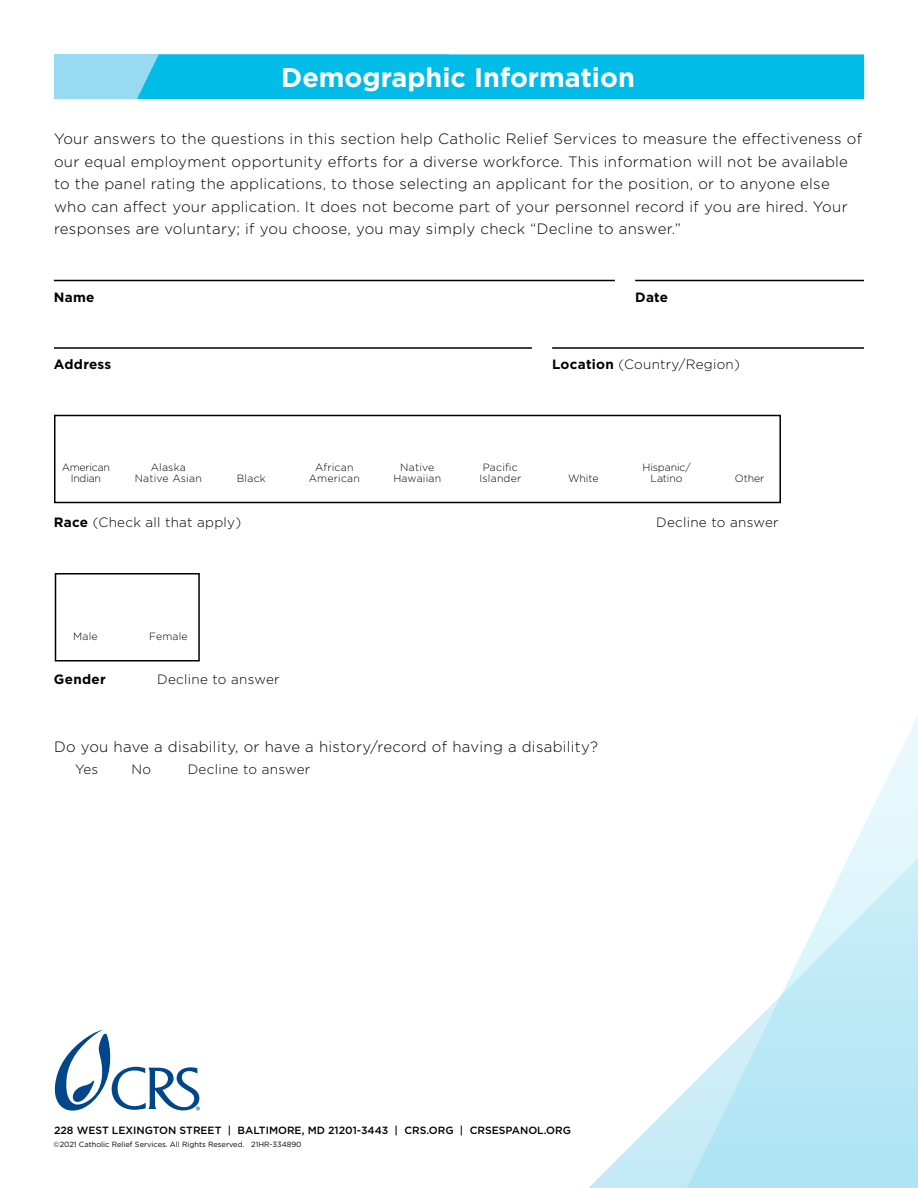
<style>
.page{position:relative;width:918px;height:1188px;background:#fff}
.page>*{position:absolute;margin:0;border:0;box-sizing:border-box;transform-origin:0 0}
.t1{font:700 27px "Gotham";color:#fff}
.t2{font:300 15px/22.5px "Gotham";letter-spacing:.02em;color:#000}
.t3{font:300 13.5px "Gotham";letter-spacing:.02em;color:#000}
.t4{font:700 13.5px "Gotham";letter-spacing:.02em;color:#000}
.t5{font:300 10.5px/10.5px "Gotham";letter-spacing:.02em;color:#000;text-align:center}
.t6{font:500 10.5px "Gotham";color:#000}
.t7{font:300 10.5px/10.5px "Gotham";letter-spacing:-.01em;color:#000;text-align:center}
.t8{font:300 10.5px/10.5px "Gotham";letter-spacing:-.02em;color:#000;text-align:center}
.t9{font:7.5px "Gotham";color:#000}
.s1{font-weight:700}
</style>
<div class="page">
<svg style="left:589px;top:716px;width:329px;height:472px"></svg>
<hr style="left:54px;top:280px;width:561px;height:1px;background:#000">
<hr style="left:635px;top:280px;width:229px;height:1px;background:#000">
<hr style="left:552px;top:347px;width:312px;height:2px;background:#000">
<hr style="left:54px;top:347px;width:478px;height:2px;background:#000">
<div style="left:54px;top:415px;width:727px;height:88px;border:2px solid #000"></div>
<div style="left:55px;top:573px;width:145px;height:89px;border:2px solid #000"></div>
<div style="left:54px;top:54px;width:395px;height:45px;background:#97daf1"></div>
<div style="left:137px;top:54px;width:728px;height:45px;background:#00bce7"></div>
<svg style="left:55px;top:1030px;width:145px;height:81px"></svg>
<h1 class="t1" style="left:281px;top:60px;width:355px">Demographic Information</h1>
<p class="t2" style="left:54px;top:127px;width:810px">Your answers to the questions in this section help Catholic Relief Services to measure the effectiveness of our equal employment opportunity efforts for a diverse workforce. This information will not be available to the panel rating the applications, to those selecting an applicant for the position, or to anyone else who can affect your application. It does not become part of your personnel record if you are hired. Your responses are voluntary; if you choose, you may simply check “Decline to answer.”</p>
<p class="t4" style="left:54px;top:288px;width:42px">Name</p>
<p class="t4" style="left:635px;top:288px;width:34px">Date</p>
<p class="t4" style="left:54px;top:355px;width:59px">Address</p>
<p class="t3" style="left:552px;top:356px;width:189px"><span class="s1">Location</span> (Country/Region)</p>
<p class="t8" style="left:62px;top:462px;width:50px">American<br>Indian</p>
<p class="t5" style="left:135px;top:462px;width:69px">Alaska<br>Native Asian</p>
<p class="t5" style="left:237px;top:472px;width:30px">Black</p>
<p class="t5" style="left:309px;top:462px;width:53px">African<br>American</p>
<p class="t5" style="left:393px;top:462px;width:49px">Native<br>Hawaiian</p>
<p class="t5" style="left:479px;top:462px;width:43px">Pacific<br>Islander</p>
<p class="t5" style="left:568px;top:472px;width:32px">White</p>
<p class="t7" style="left:642px;top:462px;width:50px">Hispanic/<br>Latino</p>
<p class="t5" style="left:735px;top:472px;width:31px">Other</p>
<p class="t3" style="left:54px;top:513px;width:189px"><span class="s1">Race</span> (Check all that apply)</p>
<p class="t5" style="left:73px;top:631px;width:26px">Male</p>
<p class="t5" style="left:149px;top:631px;width:40px">Female</p>
<p class="t4" style="left:54px;top:670px;width:53px">Gender</p>
<p class="t3" style="left:157px;top:671px;width:124px">Decline to answer</p>
<p class="t2" style="left:54px;top:735px;width:546px">Do you have a disability, or have a history/record of having a disability?</p>
<p class="t3" style="left:75px;top:761px;width:25px">Yes</p>
<p class="t3" style="left:131px;top:761px;width:21px">No</p>
<p class="t3" style="left:188px;top:761px;width:124px">Decline to answer</p>
<p class="t3" style="left:656px;top:513px;width:124px">Decline to answer</p>
<p class="t6" style="left:54px;top:1123px;width:518px">228 WEST LEXINGTON STREET | BALTIMORE, MD 21201-3443 | CRS.ORG | CRSESPANOL.ORG</p>
<p class="t9" style="left:53px;top:1140px;width:250px">©2021 Catholic Relief Services. All Rights Reserved. 21HR-334890</p>
</div>
